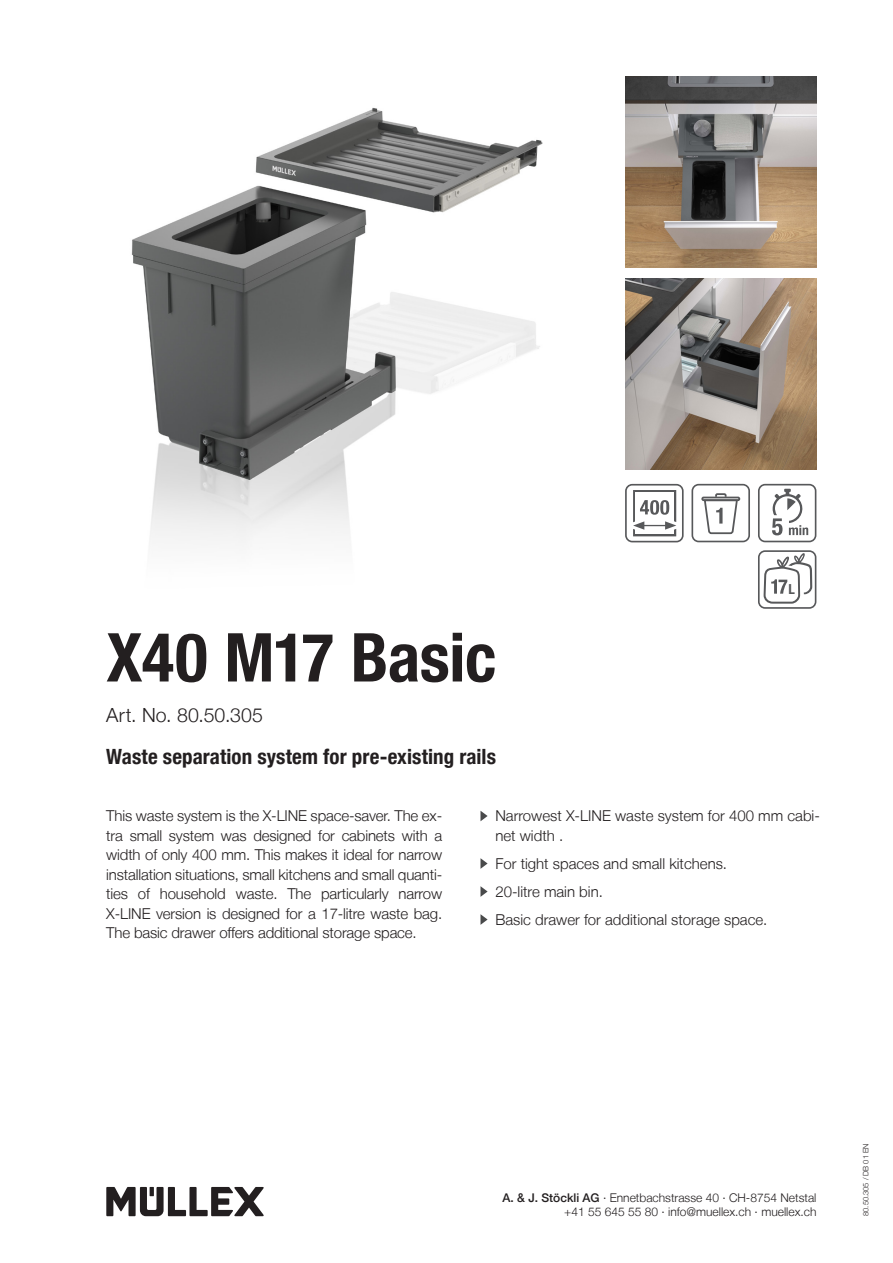
<style>
.page{position:relative;width:893px;height:1263px;background:#fff}
.page>*{position:absolute;margin:0;border:0;box-sizing:border-box;transform-origin:0 0}
.Titel_Bold_Cond_45_4{font:700 condensed 67.5px "Helvetica Neue LT";letter-spacing:-.01em;color:#231f20}
.Untertitel_Bold_Cond{font:700 condensed 21px "Helvetica Neue LT";letter-spacing:.005em;color:#231f20}
.Art__Nr__Light_13_15{font:300 19.5px "Helvetica Neue LT";letter-spacing:.005em;color:#231f20}
.Produktetext_10_13{font:300 15px/19.5px "Helvetica Neue LT";letter-spacing:-.01em;color:#231f20;text-align:justify}
.Aufzaehlungstext_Lig{font:300 15px/19.5px "Helvetica Neue LT";color:#231f20}
.t1{font:700 condensed 13.95px "Helvetica Neue LT Std";color:#57585a}
.Adresse_Light_8_9_6{font:300 12px/14.4px "Helvetica Neue LT";color:#231f20;text-align:right}
.t2{font:300 7.5px "Helvetica Neue LT";color:#231f20}
.s1{font-weight:500}
</style>
<div class="page">
<svg style="left:480px;top:811px;width:8px;height:10px"></svg>
<svg style="left:480px;top:858px;width:8px;height:11px"></svg>
<svg style="left:480px;top:886px;width:8px;height:11px"></svg>
<svg style="left:480px;top:914px;width:8px;height:11px"></svg>
<img style="left:625px;top:77px;width:191px;height:191px">
<img style="left:131px;top:107px;width:412px;height:436px">
<img style="left:625px;top:279px;width:191px;height:191px">
<svg style="left:625px;top:484px;width:59px;height:58px"></svg>
<svg style="left:691px;top:484px;width:59px;height:58px"></svg>
<svg style="left:758px;top:484px;width:58px;height:58px"></svg>
<svg style="left:758px;top:550px;width:58px;height:59px"></svg>
<svg style="left:106px;top:1187px;width:158px;height:29px"></svg>
<p class="Titel_Bold_Cond_45_4" style="left:106px;top:617px;width:392px">X40 M17 Basic</p>
<p class="Art__Nr__Light_13_15" style="left:106px;top:703px;width:158px">Art. No. 80.50.305</p>
<p class="Untertitel_Bold_Cond" style="left:106px;top:743px;width:391px">Waste separation system for pre-existing rails</p>
<p class="t1" style="left:788px;top:580px;width:8px">L</p>
<p class="Produktetext_10_13" style="left:106px;top:806px;width:337px">This waste system is the X-LINE space-saver. The ex&shy;tra small system was designed for cabinets with a width of only 400 mm. This makes it ideal for narrow installation situations, small kitchens and small quanti&shy;ties of household waste. The particularly narrow X-LINE version is designed for a 17-litre waste bag.<br>The basic drawer offers additional storage space.</p>
<p class="Aufzaehlungstext_Lig" style="left:495px;top:806px;width:326px">Narrowest X-LINE waste system for 400 mm cabi&shy;net width .</p>
<p class="Aufzaehlungstext_Lig" style="left:495px;top:853px;width:233px">For tight spaces and small kitchens.</p>
<p class="Aufzaehlungstext_Lig" style="left:495px;top:881px;width:109px">20-litre main bin.</p>
<p class="Aufzaehlungstext_Lig" style="left:495px;top:909px;width:274px">Basic drawer for additional storage space.</p>
<p class="Adresse_Light_8_9_6" style="left:503px;top:1190px;width:315px"><span class="s1">A. &amp; J. Stöckli AG</span> · Ennetbachstrasse 40 · CH-8754 Netstal +41 55 645 55 80 · info@muellex.ch · muellex.ch</p>
<p class="t2" style="left:861px;top:1216px;width:74px;rotate:-90deg">80.50.305 / DB 01 EN</p>
</div>
